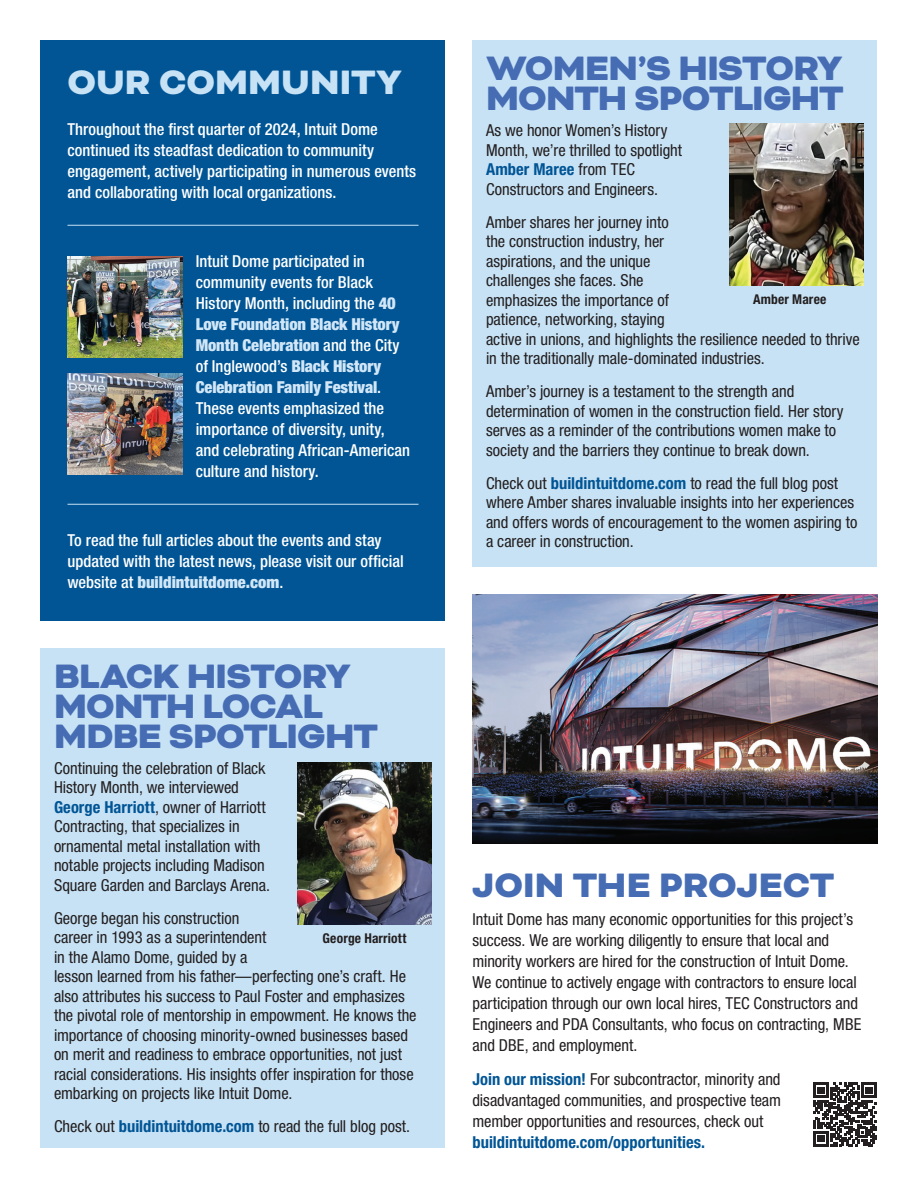
<style>
.page{position:relative;width:918px;height:1188px;background:#fff}
.page>*{position:absolute;margin:0;border:0;box-sizing:border-box;transform-origin:0 0}
.Heads-Intuit-Newsletter{font:900 39px/30px "Bicyclette";letter-spacing:-.02em;color:#466cb4}
.Heads-Intuit-Newsletter-2{font:900 39px "Bicyclette";color:#466cb4}
.Heads-Intuit-SideBar{font:900 39px "Bicyclette";letter-spacing:.005em;color:#c7e2f5}
.BodyCopy-Intuit-Newsletter{font:condensed 16.5px/19.5px "Helvetica Neue LT Pro";letter-spacing:-.005em;color:#231f20}
.BodyCopy-Intuit-SideBar{font:500 condensed 16.5px/21px "Helvetica Neue LT Pro";color:#fff}
.Captions{font:700 condensed 13.5px "Helvetica Neue LT Pro";letter-spacing:.01em;color:#231f20}
.s1{font-weight:900;color:#d1e7f7}
.s2{font-weight:700;color:#015595}
</style>
<div class="page">
<svg style="left:813px;top:1083px;width:64px;height:63px"></svg>
<div style="left:40px;top:40px;width:406px;height:581px;background:#015595"></div>
<hr style="left:68px;top:225px;width:350px;height:1px;background:#c7e2f5">
<hr style="left:68px;top:504px;width:350px;height:1px;background:#c7e2f5">
<img style="left:472px;top:594px;width:406px;height:250px">
<img style="left:68px;top:256px;width:114px;height:102px">
<img style="left:68px;top:374px;width:114px;height:101px">
<div style="left:472px;top:40px;width:406px;height:527px;background:#c7e2f5"></div>
<div style="left:40px;top:648px;width:406px;height:500px;background:#c7e2f5"></div>
<img style="left:729px;top:124px;width:135px;height:162px">
<img style="left:297px;top:763px;width:135px;height:162px">
<p class="Heads-Intuit-SideBar" style="left:68px;top:59px;width:336px">OUR COMMUNITY</p>
<p class="BodyCopy-Intuit-SideBar" style="left:68px;top:118px;width:350px">Throughout the first quarter of 2024, Intuit Dome continued its steadfast dedication to community engagement, actively participating in numerous events and collaborating with local organizations.</p>
<p class="BodyCopy-Intuit-SideBar" style="left:196px;top:250px;width:216px">Intuit Dome participated in community events for Black<br>History Month, including the <span class="s1">40<br>Love Foundation Black History<br>Month Celebration</span> and the City of Inglewood’s <span class="s1">Black History<br>Celebration Family Festival</span>.<br>These events emphasized the importance of diversity, unity, and celebrating African-American culture and history.</p>
<p class="BodyCopy-Intuit-SideBar" style="left:68px;top:529px;width:338px">To read the full articles about the events and stay updated with the latest news, please visit our official website at <span class="s1">buildintuitdome.com</span>.</p>
<p class="Heads-Intuit-Newsletter" style="left:54px;top:662px;width:326px">BLACK HISTORY<br>MONTH LOCAL<br>MDBE SPOTLIGHT</p>
<p class="BodyCopy-Intuit-Newsletter" style="left:54px;top:758px;width:218px">Continuing the celebration of Black History Month, we interviewed <span class="s2">George Harriott</span>, owner of Harriott Contracting, that specializes in ornamental metal installation with notable projects including Madison Square Garden and Barclays Arena.</p>
<p class="BodyCopy-Intuit-Newsletter" style="left:54px;top:908px;width:364px">George began his construction<br>career in 1993 as a superintendent<br>in the Alamo Dome, guided by a<br>lesson learned from his father—perfecting one’s craft. He also attributes his success to Paul Foster and emphasizes the pivotal role of mentorship in empowment. He knows the importance of choosing minority-owned businesses based on merit and readiness to embrace opportunities, not just racial considerations. His insights offer inspiration for those embarking on projects like Intuit Dome.</p>
<p class="BodyCopy-Intuit-Newsletter" style="left:54px;top:1117px;width:358px">Check out <span class="s2">buildintuitdome.com</span> to read the full blog post.</p>
<p class="Captions" style="left:323px;top:930px;width:85px">George Harriott</p>
<p class="Heads-Intuit-Newsletter" style="left:486px;top:54px;width:359px">WOMEN’S HISTORY<br>MONTH SPOTLIGHT</p>
<p class="BodyCopy-Intuit-Newsletter" style="left:486px;top:121px;width:198px">As we honor Women’s History<br>Month, we’re thrilled to spotlight<br><span class="s2">Amber Maree</span> from TEC<br>Constructors and Engineers.</p>
<p class="BodyCopy-Intuit-Newsletter" style="left:486px;top:212px;width:375px">Amber shares her journey into<br>the construction industry, her<br>aspirations, and the unique<br>challenges she faces. She<br>emphasizes the importance of<br>patience, networking, staying<br>active in unions, and highlights the resilience needed to thrive in the traditionally male-dominated industries.</p>
<p class="BodyCopy-Intuit-Newsletter" style="left:486px;top:382px;width:359px">Amber’s journey is a testament to the strength and determination of women in the construction field. Her story serves as a reminder of the contributions women make to society and the barriers they continue to break down.</p>
<p class="BodyCopy-Intuit-Newsletter" style="left:486px;top:473px;width:373px">Check out <span class="s2">buildintuitdome.com</span> to read the full blog post where Amber shares invaluable insights into her experiences and offers words of encouragement to the women aspiring to a career in construction.</p>
<p class="Captions" style="left:753px;top:291px;width:75px">Amber Maree</p>
<p class="Heads-Intuit-Newsletter-2" style="left:472px;top:862px;width:363px">JOIN THE PROJECT</p>
<p class="BodyCopy-Intuit-Newsletter" style="left:472px;top:908px;width:390px;line-height:21px">Intuit Dome has many economic opportunities for this project’s success. We are working diligently to ensure that local and minority workers are hired for the construction of Intuit Dome.<br>We continue to actively engage with contractors to ensure local participation through our own local hires, TEC Constructors and Engineers and PDA Consultants, who focus on contracting, MBE and DBE, and employment.</p>
<p class="BodyCopy-Intuit-Newsletter" style="left:472px;top:1069px;width:310px;line-height:21px"><span class="s2">Join our mission!</span> For subcontractor, minority and disadvantaged communities, and prospective team member opportunities and resources, check out <span class="s2">buildintuitdome.com/opportunities.</span></p>
</div>
